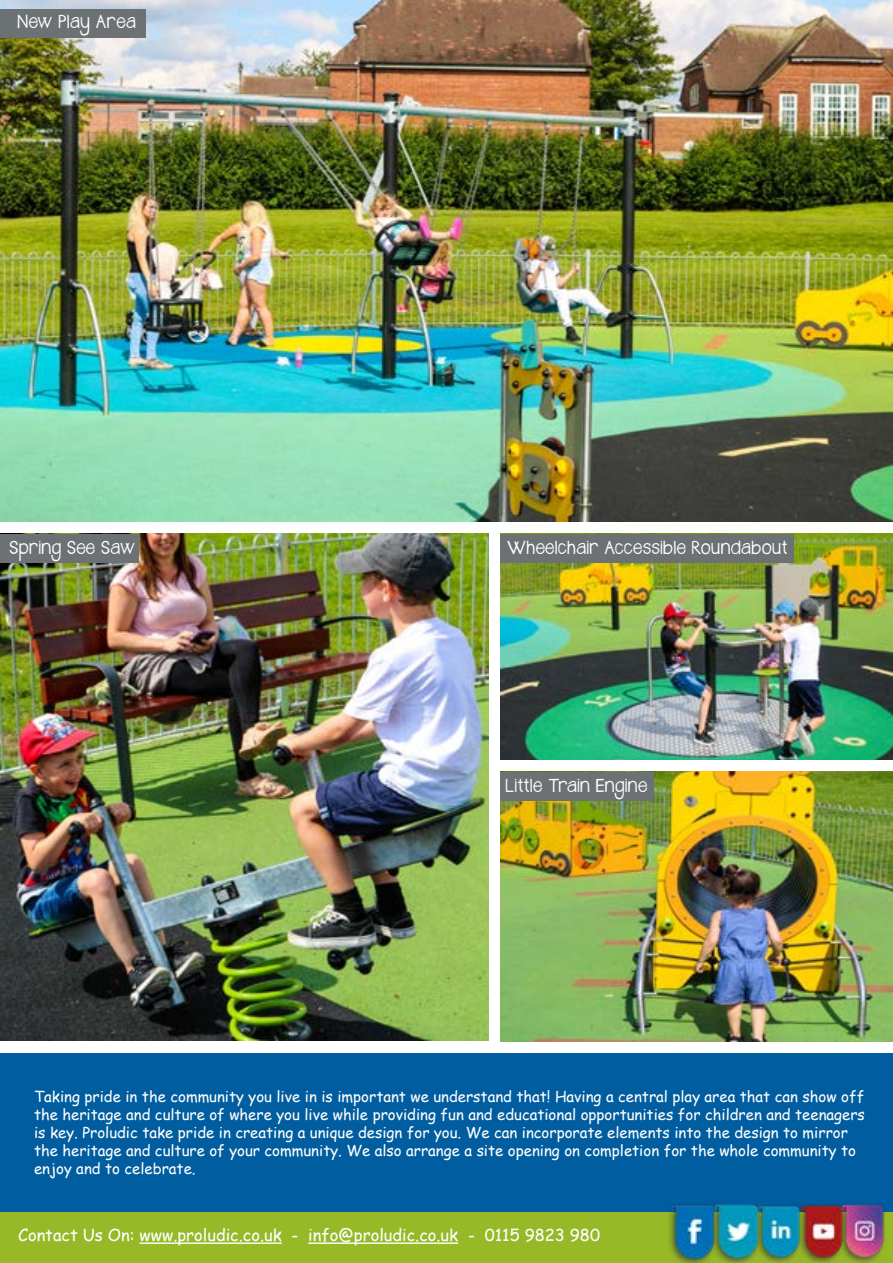
<style>
.page{position:relative;width:893px;height:1263px;background:#fff}
.page>*{position:absolute;margin:0;border:0;box-sizing:border-box;transform-origin:0 0}
.t1{font:16.5px "Comic Sans MS";color:#fff}
.t2{font:15px/18px "Comic Sans MS";color:#fff}
.t3{font:15px "Janda Safeand Sound Solid";letter-spacing:.025em;color:#fff}
</style>
<div class="page">
<div style="left:0;top:1053px;width:893px;height:175px;background:#005da0"></div>
<img style="left:500px;top:772px;width:393px;height:270px">
<img style="left:0;top:534px;width:488px;height:506px">
<div style="left:0;top:1212px;width:893px;height:51px;background:#97b928"></div>
<img style="left:668px;top:1204px;width:44px;height:59px">
<img style="left:845px;top:1204px;width:40px;height:59px">
<img style="left:761px;top:1205px;width:37px;height:58px">
<img style="left:712px;top:1204px;width:49px;height:59px">
<img style="left:798px;top:1204px;width:47px;height:59px">
<img style="left:0;top:0;width:893px;height:522px">
<hr style="left:140px;top:1242px;width:142px;height:2px;background:#fff">
<hr style="left:308px;top:1242px;width:150px;height:2px;background:#fff">
<img style="left:500px;top:534px;width:393px;height:226px">
<div style="left:0;top:9px;width:145px;height:29px;background:#6c7173"></div>
<div style="left:500px;top:534px;width:294px;height:29px;background:#6c7173"></div>
<div style="left:500px;top:772px;width:154px;height:29px;background:#6c7173"></div>
<div style="left:0;top:534px;width:138px;height:29px;background:#6c7173"></div>
<p class="t3" style="left:18px;top:11px;width:120px">New Play Area</p>
<p class="t3" style="left:10px;top:537px;width:127px">Spring See Saw</p>
<p class="t3" style="left:507px;top:537px;width:282px">Wheelchair Accessible Roundabout</p>
<p class="t3" style="left:506px;top:775px;width:143px">Little Train Engine</p>
<p class="t2" style="left:34px;top:1087px;width:832px">Taking pride in the community you live in is important we understand that! Having a central play area that can show off the heritage and culture of where you live while providing fun and educational opportunities for children and teenagers is key. Proludic take pride in creating a unique design for you. We can incorporate elements into the design to mirror the heritage and culture of your community. We also arrange a site opening on completion for the whole community to enjoy and to celebrate.</p>
<p class="t1" style="left:18px;top:1223px;width:583px">Contact Us On: www.proludic.co.uk - info@proludic.co.uk - 0115 9823 980</p>
</div>
